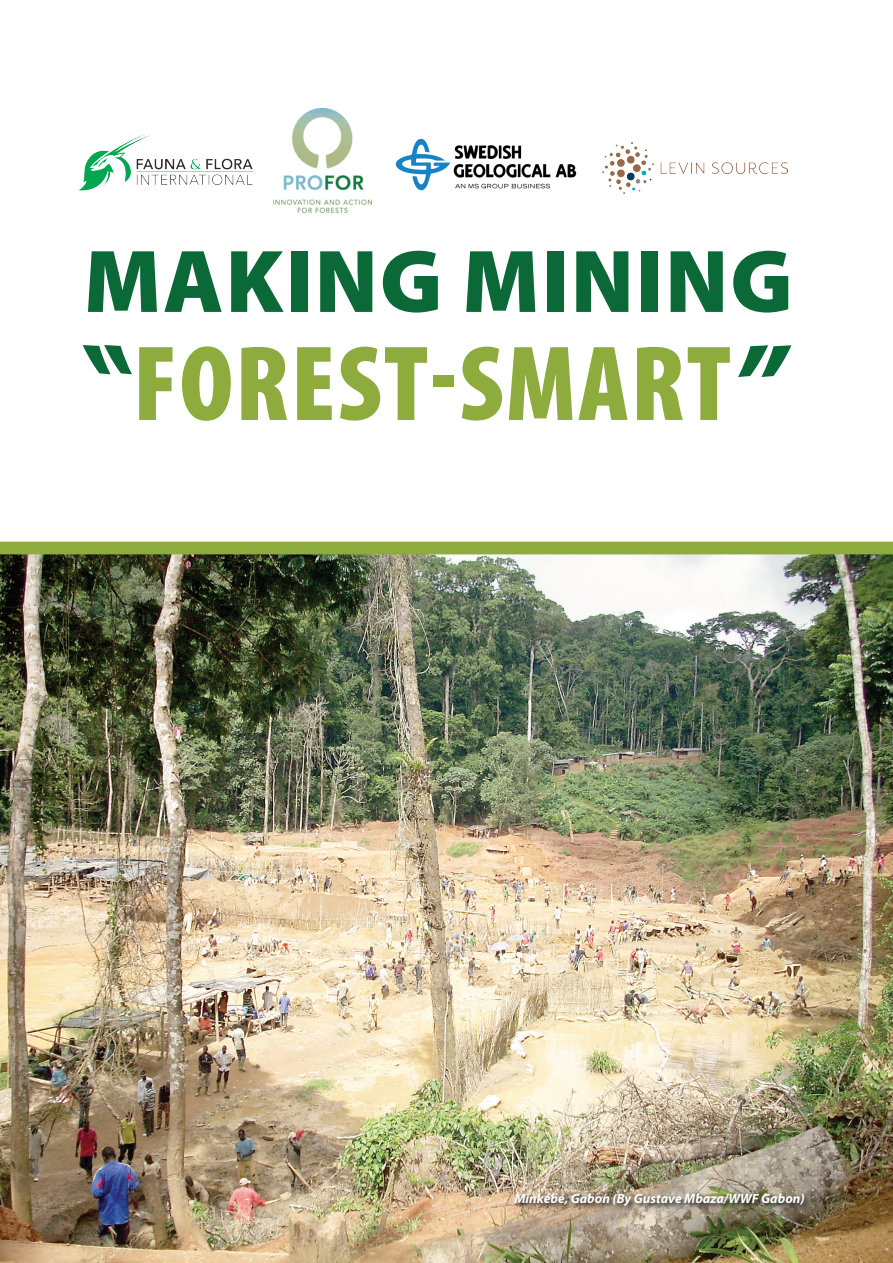
<style>
.page{position:relative;width:893px;height:1263px;background:#fff}
.page>*{position:absolute;margin:0;border:0;box-sizing:border-box;transform-origin:0 0}
.t1{font:900 condensed 107.85px "Myriad Pro";letter-spacing:.02em;color:#8eab3d}
.t2{font:900 89.85px "Myriad Pro";letter-spacing:.02em;color:#0a6937}
.t3{font:italic 700 13.5px "Myriad Pro";color:#fff}
.s1{font-style:italic;font-stretch:normal;color:#0a6937}
</style>
<div class="page">
<img style="left:0;top:554px;width:893px;height:709px">
<img style="left:273px;top:108px;width:99px;height:104px">
<svg style="left:83px;top:345px;width:49px;height:29px"></svg>
<div style="left:0;top:542px;width:893px;height:12px;background:#8eab3d"></div>
<img style="left:78px;top:134px;width:175px;height:57px">
<img style="left:602px;top:142px;width:186px;height:52px">
<img style="left:395px;top:138px;width:182px;height:53px">
<img style="left:513px;top:1192px;width:298px;height:21px">
<h2 class="t2" style="left:84px;top:231px;width:711px">MAKING MINING</h2>
<h1 class="t1" style="left:133px;top:315px;width:654px">FOREST-SMART<span class="s1">”</span></h1>
<p class="t3" style="left:515px;top:1191px;width:292px">Minkébé, Gabon (By Gustave Mbaza/WWF Gabon)</p>
</div>
